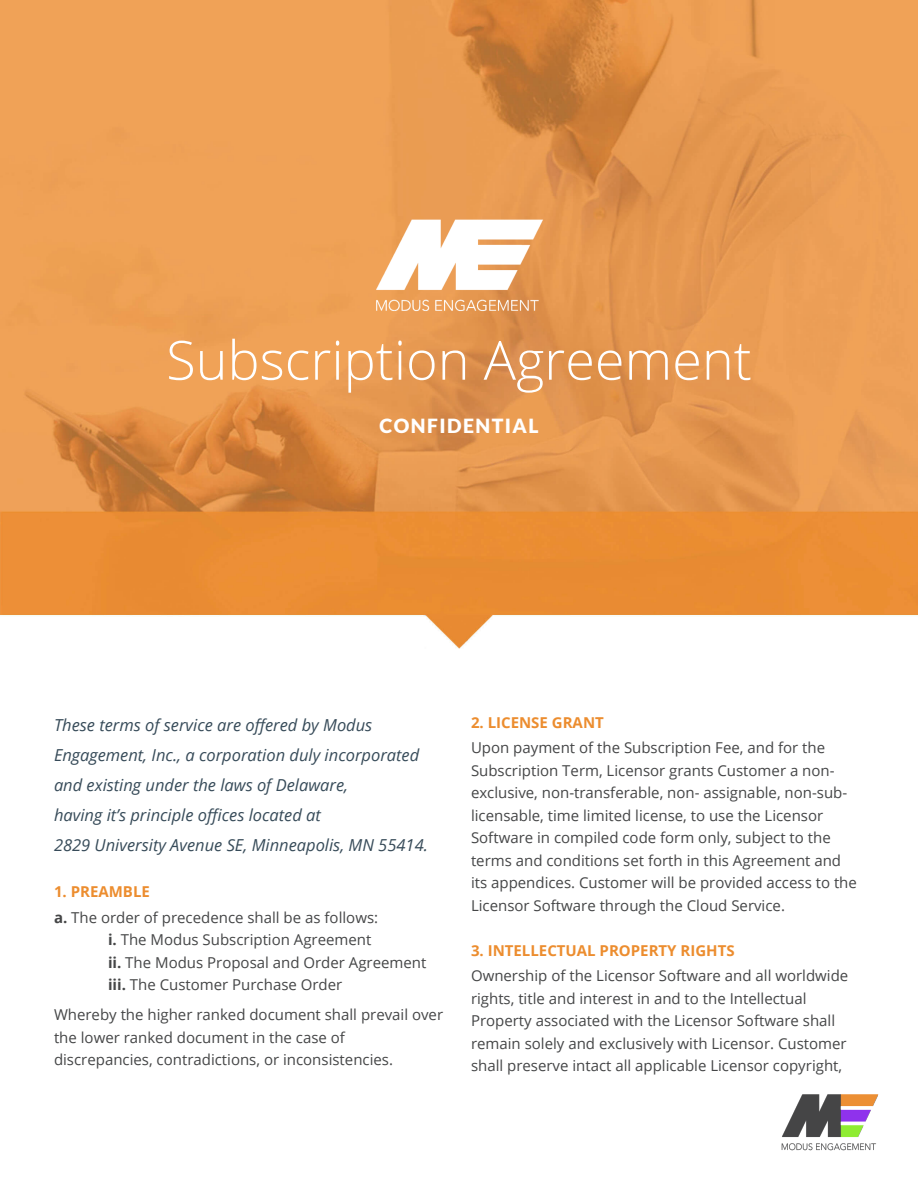
<style>
.page{position:relative;width:918px;height:1188px;background:#fff}
.page>*{position:absolute;margin:0;border:0;box-sizing:border-box;transform-origin:0 0}
.t1{font:300 54px "Open Sans";color:#fff}
.t2{font:900 19.5px "Lato";letter-spacing:.075em;color:#fff}
.t3{font:italic 16.5px/30px "Open Sans";color:#374b59}
.t4{font:15px/22.5px "Open Sans";color:#454647}
.t5{font:700 15px "Open Sans";color:#ec8d2f}
.s1{font-weight:700}
</style>
<div class="page">
<img style="left:781px;top:1094px;width:98px;height:57px">
<img style="left:0;top:0;width:918px;height:649px">
<img style="left:369px;top:213px;width:180px;height:105px">
<p class="t1" style="left:166px;top:323px;width:587px">Subscription Agreement</p>
<p class="t2" style="left:380px;top:415px;width:160px">CONFIDENTIAL</p>
<p class="t3" style="left:54px;top:709px;width:375px">These terms of service are offered by Modus Engagement, Inc., a corporation duly incorporated and existing under the laws of Delaware,<br>having it’s principle offices located at<br>2829 University Avenue SE, Minneapolis, MN 55414.</p>
<p class="t5" style="left:54px;top:881px;width:97px">1. PREAMBLE</p>
<p class="t4" style="left:54px;top:905px;width:326px"><span class="s1">a.</span> The order of precedence shall be as follows:</p>
<p class="t4" style="left:108px;top:928px;width:265px"><span class="s1">i.</span> The Modus Subscription Agreement</p>
<p class="t4" style="left:108px;top:950px;width:320px"><span class="s1">ii.</span> The Modus Proposal and Order Agreement</p>
<p class="t4" style="left:108px;top:973px;width:236px"><span class="s1">iii.</span> The Customer Purchase Order</p>
<p class="t4" style="left:54px;top:1003px;width:391px">Whereby the higher ranked document shall prevail over the lower ranked document in the case of discrepancies, contradictions, or inconsistencies.</p>
<p class="t5" style="left:471px;top:712px;width:134px">2. LICENSE GRANT</p>
<p class="t4" style="left:471px;top:736px;width:387px">Upon payment of the Subscription Fee, and for the Subscription Term, Licensor grants Customer a non&shy;exclusive, non-transferable, non- assignable, non-sub&shy;licensable, time limited license, to use the Licensor Software in compiled code form only, subject to the terms and conditions set forth in this Agreement and its appendices. Customer will be provided access to the Licensor Software through the Cloud Service.</p>
<p class="t5" style="left:471px;top:940px;width:265px">3. INTELLECTUAL PROPERTY RIGHTS</p>
<p class="t4" style="left:471px;top:964px;width:379px">Ownership of the Licensor Software and all worldwide rights, title and interest in and to the Intellectual Property associated with the Licensor Software shall remain solely and exclusively with Licensor. Customer shall preserve intact all applicable Licensor copyright,</p>
</div>
